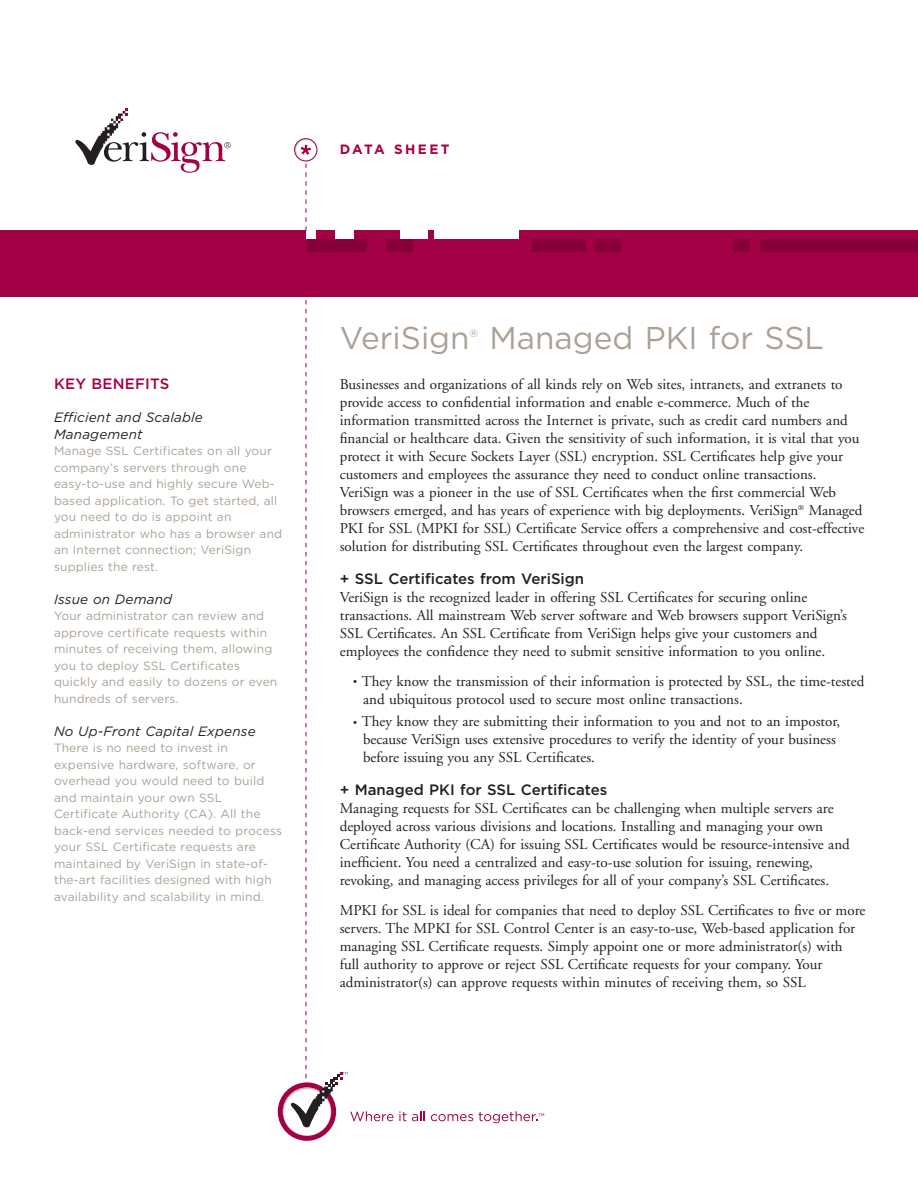
<style>
.page{position:relative;width:918px;height:1188px;background:#fff}
.page>*{position:absolute;margin:0;border:0;box-sizing:border-box;transform-origin:0 0}
.t1{font:31.5px "Gotham";color:#aba095}
.t2{font:15px/18px "Adobe Garamond";color:#231f20}
.t3{font:500 15px "Gotham";color:#231f20}
.t4{font:500 15px "Gotham";letter-spacing:.015em;color:#a30146}
.t5{font:italic 13.5px/16.5px "Gotham";letter-spacing:.015em;color:#231f20}
.t6{font:700 13.5px "Gotham";letter-spacing:.18em;color:#a30146}
.t7{font:12px/16.5px "Gotham";letter-spacing:.015em;color:#aba095}
.t8{font:10.5px "Gotham";color:#aba095}
.s1{font-size:10.5px}
</style>
<div class="page">
<svg style="left:76px;top:108px;width:154px;height:65px"></svg>
<svg style="left:399px;top:1111px;width:26px;height:10px"></svg>
<svg style="left:431px;top:1114px;width:42px;height:7px"></svg>
<svg style="left:479px;top:1111px;width:65px;height:12px"></svg>
<div style="left:0;top:230px;width:918px;height:67px;background:#a30146"></div>
<div style="left:307px;top:230px;width:9px;height:9px;background:#fff"></div>
<div style="left:336px;top:230px;width:18px;height:9px;background:#fff"></div>
<div style="left:400px;top:230px;width:28px;height:9px;background:#fff"></div>
<div style="left:435px;top:230px;width:84px;height:9px;background:#fff"></div>
<div style="left:307px;top:239px;width:60px;height:12px;background:#860037"></div>
<div style="left:386px;top:239px;width:27px;height:12px;background:#860037"></div>
<div style="left:532px;top:239px;width:53px;height:12px;background:#860037"></div>
<div style="left:595px;top:239px;width:26px;height:12px;background:#860037"></div>
<div style="left:733px;top:239px;width:17px;height:12px;background:#860037"></div>
<div style="left:761px;top:239px;width:157px;height:12px;background:#860037"></div>
<svg style="left:295px;top:139px;width:22px;height:22px"></svg>
<div style="left:294px;top:138px;width:23px;height:23px;border:1px solid #a30146;border-radius:50%"></div>
<svg style="left:301px;top:145px;width:10px;height:10px"></svg>
<svg style="left:306px;top:164px;width:1px;height:67px"></svg>
<svg style="left:278px;top:299px;width:115px;height:842px"></svg>
<p class="t6" style="left:340px;top:141px;width:111px">DATA SHEET</p>
<p class="t4" style="left:54px;top:375px;width:117px">KEY BENEFITS</p>
<p class="t5" style="left:54px;top:410px;width:150px">Efficient and Scalable<br>Management</p>
<p class="t7" style="left:54px;top:443px;width:230px">Manage SSL Certificates on all your company’s servers through one easy-to-use and highly secure Web&shy;based application. To get started, all you need to do is appoint an administrator who has a browser and an Internet connection; VeriSign supplies the rest.</p>
<p class="t5" style="left:54px;top:591px;width:120px">Issue on Demand</p>
<p class="t7" style="left:54px;top:608px;width:225px">Your administrator can review and approve certificate requests within minutes of receiving them, allowing you to deploy SSL Certificates quickly and easily to dozens or even hundreds of servers.</p>
<p class="t5" style="left:54px;top:723px;width:203px">No Up-Front Capital Expense</p>
<p class="t7" style="left:54px;top:740px;width:230px">There is no need to invest in expensive hardware, software, or overhead you would need to build and maintain your own SSL Certificate Authority (CA). All the back-end services needed to process your SSL Certificate requests are maintained by VeriSign in state-of&shy;the-art facilities designed with high availability and scalability in mind.</p>
<h1 class="t1" style="left:340px;top:320px;width:131px">VeriSign</h1>
<p class="t8" style="left:470px;top:327px;width:10px">®</p>
<h1 class="t1" style="left:490px;top:320px;width:336px">Managed PKI for SSL</h1>
<p class="t2" style="left:340px;top:376px;width:526px">Businesses and organizations of all kinds rely on Web sites, intranets, and extranets to provide access to confidential information and enable e-commerce. Much of the information transmitted across the Internet is private, such as credit card numbers and financial or healthcare data. Given the sensitivity of such information, it is vital that you protect it with Secure Sockets Layer (SSL) encryption. SSL Certificates help give your customers and employees the assurance they need to conduct online transactions.<br>VeriSign was a pioneer in the use of SSL Certificates when the first commercial Web browsers emerged, and has years of experience with big deployments. VeriSign<sup>®</sup> Managed PKI for SSL (MPKI for SSL) Certificate Service offers a comprehensive and cost-effective solution for distributing SSL Certificates throughout even the largest company.</p>
<p class="t3" style="left:340px;top:570px;width:246px">+ SSL Certificates from VeriSign</p>
<p class="t2" style="left:340px;top:589px;width:509px">VeriSign is the recognized leader in offering SSL Certificates for securing online transactions. All mainstream Web server software and Web browsers support VeriSign’s SSL Certificates. An SSL Certificate from VeriSign helps give your customers and employees the confidence they need to submit sensitive information to you online.</p>
<p class="t2" style="left:363px;top:673px;width:503px;text-indent:-10px"><span class="s1">•</span> They know the transmission of their information is protected by SSL, the time-tested and ubiquitous protocol used to secure most online transactions.</p>
<p class="t2" style="left:363px;top:714px;width:479px;text-indent:-10px"><span class="s1">•</span> They know they are submitting their information to you and not to an impostor, because VeriSign uses extensive procedures to verify the identity of your business before issuing you any SSL Certificates.</p>
<p class="t3" style="left:340px;top:781px;width:269px">+ Managed PKI for SSL Certificates</p>
<p class="t2" style="left:340px;top:801px;width:512px">Managing requests for SSL Certificates can be challenging when multiple servers are deployed across various divisions and locations. Installing and managing your own Certificate Authority (CA) for issuing SSL Certificates would be resource-intensive and inefficient. You need a centralized and easy-to-use solution for issuing, renewing, revoking, and managing access privileges for all of your company’s SSL Certificates.</p>
<p class="t2" style="left:340px;top:903px;width:527px">MPKI for SSL is ideal for companies that need to deploy SSL Certificates to five or more servers. The MPKI for SSL Control Center is an easy-to-use, Web-based application for managing SSL Certificate requests. Simply appoint one or more administrator(s) with full authority to approve or reject SSL Certificate requests for your company. Your administrator(s) can approve requests within minutes of receiving them, so SSL</p>
</div>
